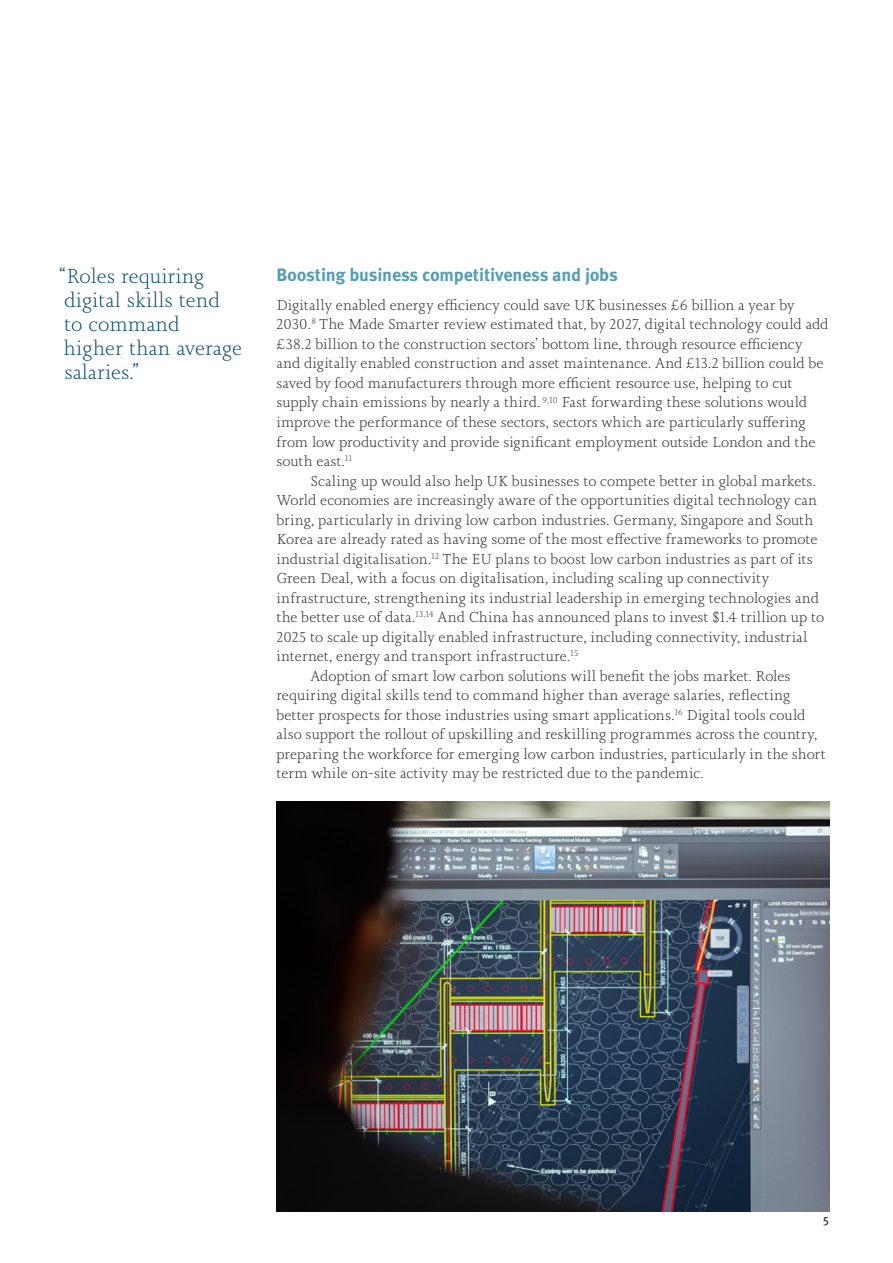
<style>
.page{position:relative;width:893px;height:1263px;background:#fff}
.page>*{position:absolute;margin:0;border:0;box-sizing:border-box;transform-origin:0 0}
.quotes{font:300 21px/24px "Joanna Nova";color:#00446a}
.subheads{font:700 18px "Meta OT";letter-spacing:-.01em;color:#539db5}
.text_indent{font:300 15px/19.5px "Joanna Nova";letter-spacing:.005em;color:#231f20}
.text_no_indent{font:300 15px/19.5px "Joanna Nova";color:#231f20}
.t1{font:12px "Meta OT";color:#231f20}
</style>
<div class="page">
<img style="left:276px;top:801px;width:553px;height:411px">
<p class="quotes" style="left:59px;top:264px;width:184px">“Roles requiring digital skills tend<br>to command<br>higher than average salaries.”</p>
<p class="subheads" style="left:276px;top:264px;width:343px">Boosting business competitiveness and jobs</p>
<p class="text_no_indent" style="left:276px;top:295px;width:554px">Digitally enabled energy efficiency could save UK businesses £6 billion a year by 2030.<sup>8</sup> The Made Smarter review estimated that, by 2027, digital technology could add £38.2 billion to the construction sectors’ bottom line, through resource efficiency and digitally enabled construction and asset maintenance. And £13.2 billion could be saved by food manufacturers through more efficient resource use, helping to cut supply chain emissions by nearly a third. <sup>9,10</sup> Fast forwarding these solutions would improve the performance of these sectors, sectors which are particularly suffering from low productivity and provide significant employment outside London and the south east.<sup>11</sup></p>
<p class="text_indent" style="left:276px;top:471px;width:549px;text-indent:34px">Scaling up would also help UK businesses to compete better in global markets.<br>World economies are increasingly aware of the opportunities digital technology can bring, particularly in driving low carbon industries. Germany, Singapore and South Korea are already rated as having some of the most effective frameworks to promote industrial digitalisation.<sup>12</sup> The EU plans to boost low carbon industries as part of its Green Deal, with a focus on digitalisation, including scaling up connectivity infrastructure, strengthening its industrial leadership in emerging technologies and the better use of data.<sup>13,14</sup> And China has announced plans to invest $1.4 trillion up to 2025 to scale up digitally enabled infrastructure, including connectivity, industrial internet, energy and transport infrastructure.<sup>15</sup></p>
<p class="text_indent" style="left:276px;top:666px;width:551px;text-indent:34px">Adoption of smart low carbon solutions will benefit the jobs market. Roles requiring digital skills tend to command higher than average salaries, reflecting better prospects for those industries using smart applications.<sup>16</sup> Digital tools could also support the rollout of upskilling and reskilling programmes across the country, preparing the workforce for emerging low carbon industries, particularly in the short term while on-site activity may be restricted due to the pandemic.</p>
<p class="t1" style="left:823px;top:1213px;width:7px">5</p>
</div>
